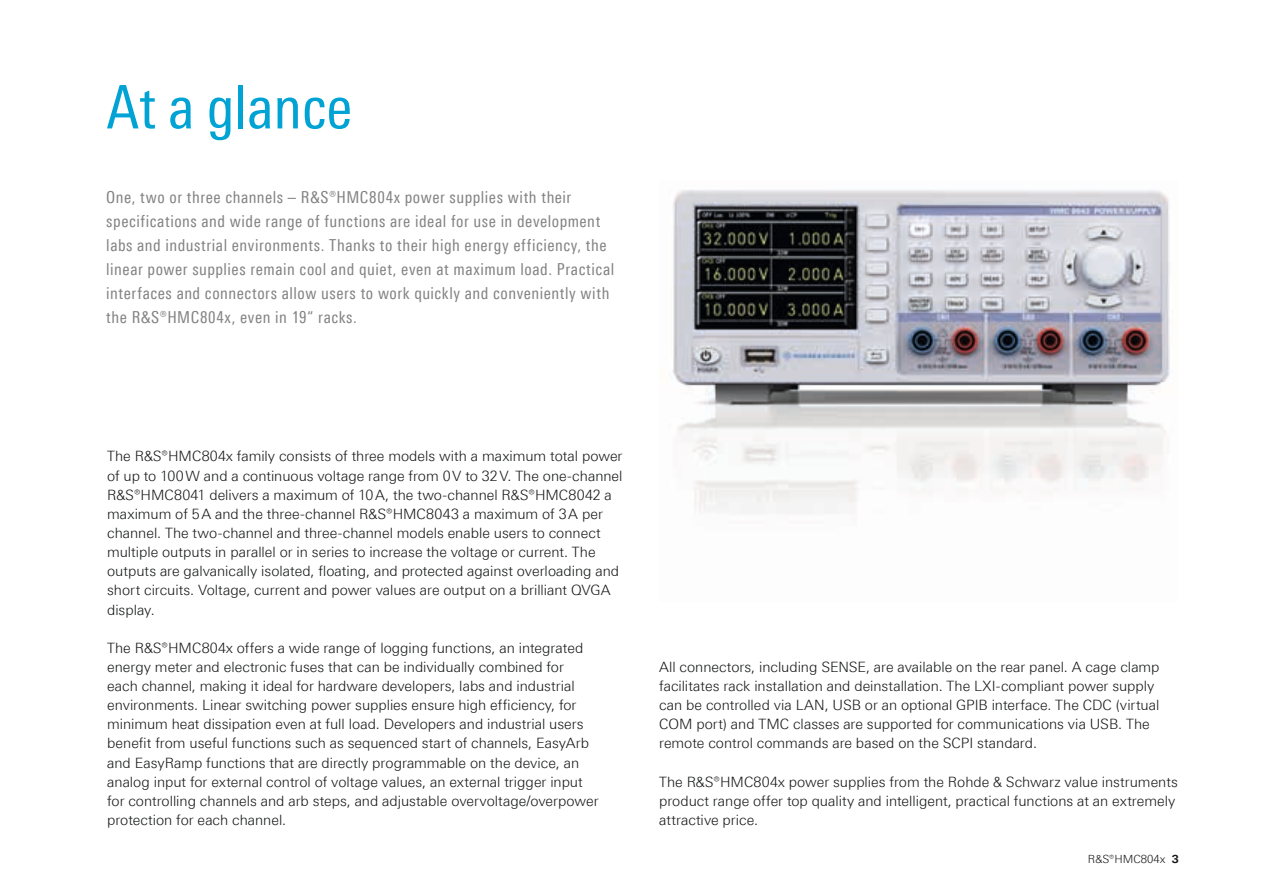
<style>
.page{position:relative;width:1263px;height:893px;background:#fff}
.page>*{position:absolute;margin:0;border:0;box-sizing:border-box;transform-origin:0 0}
.t1{font:60px "Linotype Univers 420 Cn";color:#00a3d4}
.t2{font:16.5px/24px "Linotype Univers 420 Cn";letter-spacing:.03em;color:#818281}
.t3{font:300 14.25px/19.2px "Linotype Univers 330";color:#151616}
.t4{font:300 11.25px "Linotype Univers 330";color:#151616}
.s1{font-family:"Linotype Univers 630";font-weight:700}
</style>
<div class="page">
<img style="left:672px;top:190px;width:498px;height:324px">
<h1 class="t1" style="left:106px;top:72px;width:248px">At a glance</h1>
<p class="t2" style="left:106px;top:185px;width:509px">One, two or three channels – R&amp;S®HMC804x power supplies with their specifications and wide range of functions are ideal for use in development labs and industrial environments. Thanks to their high energy efficiency, the linear power supplies remain cool and quiet, even at maximum load. Practical interfaces and connectors allow users to work quickly and conveniently with the R&amp;S®HMC804x, even in 19“ racks.</p>
<p class="t3" style="left:107px;top:447px;width:517px">The R&amp;S®HMC804x family consists of three models with a maximum total power of up to 100W and a continuous voltage range from 0V to 32V. The one-channel R&amp;S®HMC8041 delivers a maximum of 10A, the two-channel R&amp;S®HMC8042 a maximum of 5A and the three-channel R&amp;S®HMC8043 a maximum of 3A per channel. The two-channel and three-channel models enable users to connect multiple outputs in parallel or in series to increase the voltage or current. The outputs are galvanically isolated, floating, and protected against overloading and short circuits. Voltage, current and power values are output on a brilliant QVGA display.</p>
<p class="t3" style="left:107px;top:638px;width:493px">The R&amp;S®HMC804x offers a wide range of logging functions, an integrated energy meter and electronic fuses that can be individually combined for<br>each channel, making it ideal for hardware developers, labs and industrial environments. Linear switching power supplies ensure high efficiency, for minimum heat dissipation even at full load. Developers and industrial users benefit from useful functions such as sequenced start of channels, EasyArb and EasyRamp functions that are directly programmable on the device, an analog input for external control of voltage values, an external trigger input for controlling channels and arb steps, and adjustable overvoltage/overpower protection for each channel.</p>
<p class="t3" style="left:659px;top:657px;width:502px">All connectors, including SENSE, are available on the rear panel. A cage clamp facilitates rack installation and deinstallation. The LXI-compliant power supply can be controlled via LAN, USB or an optional GPIB interface. The CDC (virtual COM port) and TMC classes are supported for communications via USB. The remote control commands are based on the SCPI standard.</p>
<p class="t3" style="left:659px;top:772px;width:520px">The R&amp;S®HMC804x power supplies from the Rohde &amp; Schwarz value instruments product range offer top quality and intelligent, practical functions at an extremely attractive price.</p>
<p class="t4" style="left:1088px;top:853px;width:92px">R&amp;S®HMC804x <span class="s1">3</span></p>
</div>
